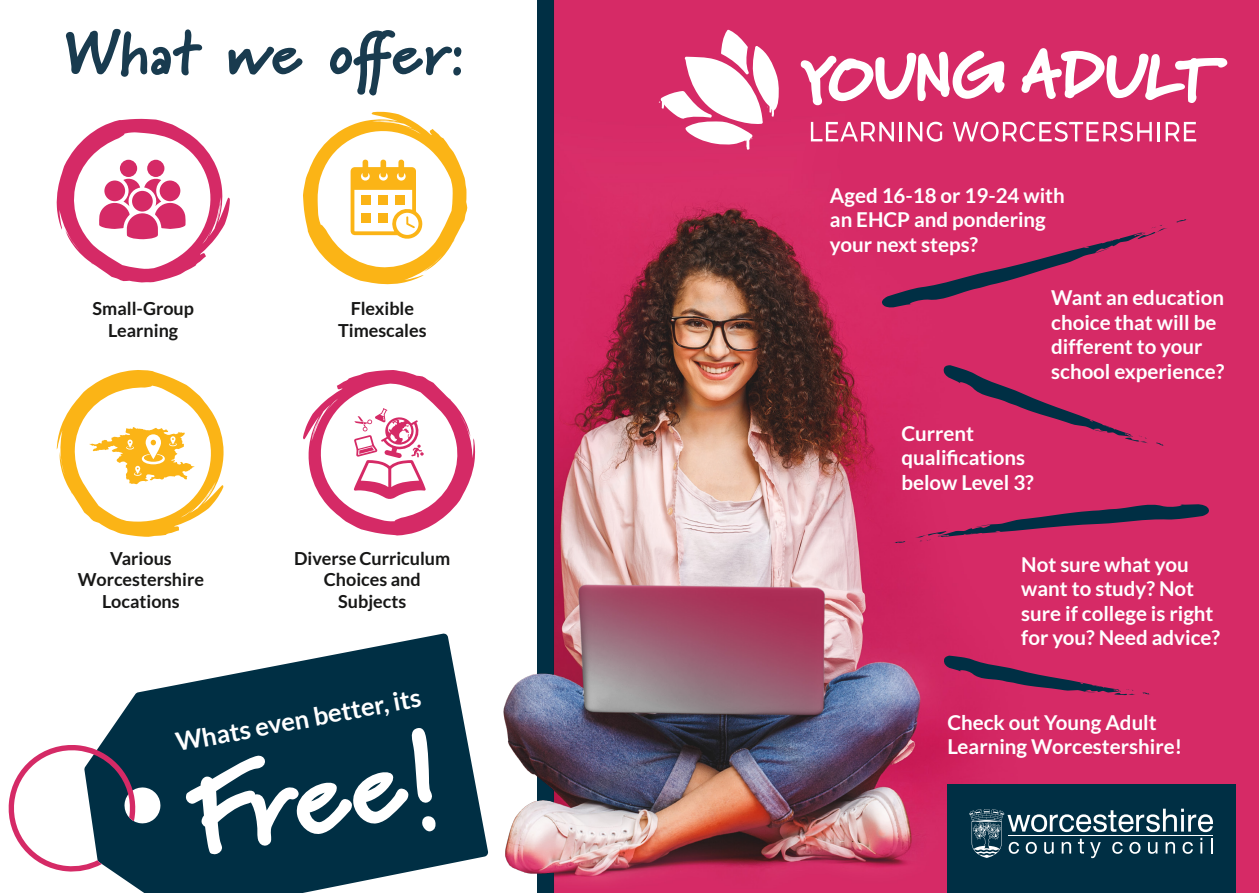
<style>
.page{position:relative;width:1259px;height:893px;background:#fff}
.page>*{position:absolute;margin:0;border:0;box-sizing:border-box;transform-origin:0 0}
.t1{font:900 116.55px "Marydale";color:#fff}
.t2{font:900 63px "Marydale";letter-spacing:.01em;color:#193b4f}
.t3{font:700 25.5px "Lato";color:#fff}
.t4{font:700 20.55px/24.6px "Lato";color:#fff}
.t5{font:700 18px/21.6px "Lato";color:#171716;text-align:center}
</style>
<div class="page">
<img style="left:503px;top:0;width:756px;height:893px">
<div style="left:947px;top:784px;width:288px;height:109px;background:#002f44"></div>
<svg style="left:969px;top:809px;width:244px;height:49px"></svg>
<svg style="left:56px;top:119px;width:174px;height:163px"></svg>
<svg style="left:303px;top:112px;width:164px;height:172px"></svg>
<svg style="left:57px;top:370px;width:167px;height:167px"></svg>
<svg style="left:303px;top:370px;width:172px;height:165px"></svg>
<svg style="left:102px;top:633px;width:386px;height:260px;fill:#002f44"></svg>
<svg style="left:8px;top:742px;width:130px;height:130px"></svg>
<svg style="left:1176px;top:219px;width:12px;height:3px"></svg>
<svg style="left:877px;top:225px;width:291px;height:84px;background:#bc2a61"></svg>
<svg style="left:1156px;top:443px;width:8px;height:4px"></svg>
<svg style="left:941px;top:365px;width:207px;height:79px;background:#b92a61"></svg>
<svg style="left:893px;top:541px;width:12px;height:2px"></svg>
<svg style="left:914px;top:502px;width:299px;height:40px;background:#a02a5d"></svg>
<svg style="left:1142px;top:692px;width:8px;height:3px"></svg>
<svg style="left:941px;top:656px;width:194px;height:39px;background:#9e2a5c"></svg>
<svg style="left:658px;top:29px;width:121px;height:121px"></svg>
<svg style="left:800px;top:51px;width:204px;height:54px"></svg>
<svg style="left:1021px;top:48px;width:206px;height:55px"></svg>
<svg style="left:811px;top:122px;width:83px;height:19px"></svg>
<hr style="left:899px;top:122px;width:3px;height:19px;background:#fff">
<svg style="left:907px;top:122px;width:35px;height:20px"></svg>
<svg style="left:952px;top:122px;width:199px;height:20px"></svg>
<hr style="left:1157px;top:122px;width:3px;height:19px;background:#fff">
<svg style="left:1165px;top:122px;width:31px;height:19px"></svg>
<p class="t2" style="left:64px;top:15px;width:403px">What we offer:</p>
<p class="t5" style="left:93px;top:298px;width:103px">Small-Group<br>Learning</p>
<p class="t5" style="left:338px;top:298px;width:90px">Flexible<br>Timescales</p>
<p class="t5" style="left:78px;top:547px;width:127px">Various<br>Worcestershire<br>Locations</p>
<p class="t5" style="left:294px;top:547px;width:158px">Diverse Curriculum<br>Choices and<br>Subjects</p>
<p class="t3" style="left:173px;top:729px;width:250px;rotate:-11deg">Whats even better, its</p>
<p class="t1" style="left:179px;top:748px;width:255px;rotate:-10deg">Free!</p>
<p class="t4" style="left:830px;top:183px;width:236px">Aged 16-18 or 19-24 with an EHCP and pondering your next steps?</p>
<p class="t4" style="left:1051px;top:285px;width:175px">Want an education choice that will be different to your school experience?</p>
<p class="t4" style="left:901px;top:421px;width:134px">Current qualifications below Level 3?</p>
<p class="t4" style="left:1021px;top:551px;width:200px">Not sure what you want to study? Not sure if college is right for you? Need advice?</p>
<p class="t4" style="left:947px;top:710px;width:236px">Check out Young Adult<br>Learning Worcestershire!</p>
</div>
